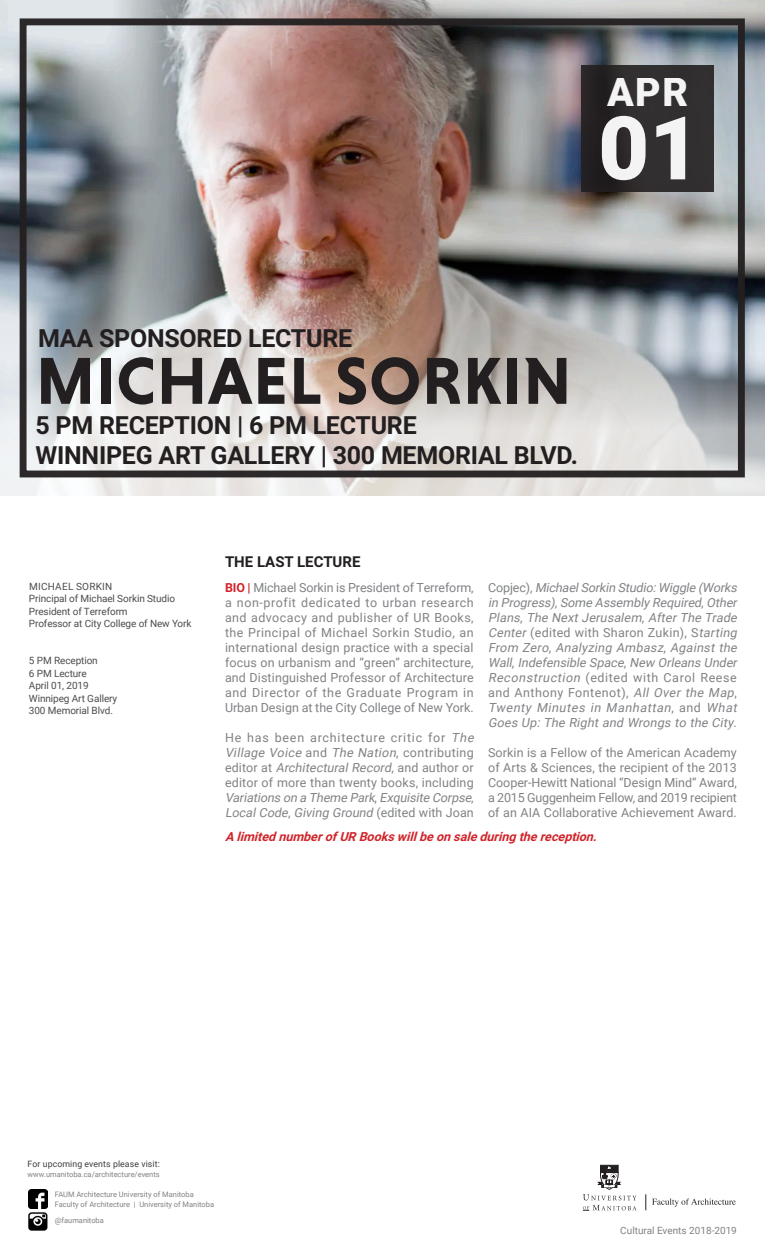
<style>
.page{position:relative;width:765px;height:1260px;background:#fff}
.page>*{position:absolute;margin:0;border:0;box-sizing:border-box;transform-origin:0 0}
.t1{font:900 88.12px "Roboto";color:#fff}
.t2{font:700 67.5px "Niveau Grotesk";letter-spacing:.015em;color:#231f20}
.t3{font:900 39.38px "Roboto";color:#fff}
.t4{font:700 25px "Roboto";letter-spacing:-.01em;color:#231f20}
.t5{font:700 15px "Roboto";color:#231f20}
.CE_PosterBody{font:12.5px/15px "Roboto";letter-spacing:.005em;color:#808285;text-align:justify}
.CE_PosterBody-2{font:italic 12.5px/15px "Roboto";color:#808285}
.CE_PosterBody-3{font:italic 700 12.5px "Roboto";color:#d1232a}
.t6{font:10px/12.5px "Roboto";letter-spacing:-.01em;color:#4b4c4d}
.t7{font:10px "Roboto";color:#808285}
.t8{font:8.75px "Roboto";letter-spacing:.01em;color:#3e3e3f}
.t9{font:7.5px/10px "Roboto";color:#808285}
.s1{font-style:normal}
.s2{font-weight:700;color:#d1232a}
.s3{font-style:italic}
</style>
<div class="page">
<div style="left:600px;top:1165px;width:18px;height:8px;border:1px solid #231f20"></div>
<svg style="left:583px;top:1166px;width:54px;height:45px"></svg>
<svg style="left:646px;top:1194px;width:90px;height:16px"></svg>
<img style="left:29px;top:1190px;width:18px;height:18px">
<img style="left:29px;top:1212px;width:18px;height:19px">
<img style="left:0;top:0;width:765px;height:248px">
<img style="left:0;top:248px;width:765px;height:248px">
<div style="left:581px;top:65px;width:133px;height:126px;background:linear-gradient(to right,#252022,#363435)"></div>
<div style="left:20px;top:18px;width:725px;height:459px;border:7px solid #231f20"></div>
<h3 class="t3" style="left:607px;top:65px;width:82px">APR</h3>
<h1 class="t1" style="left:598px;top:86px;width:104px">01</h1>
<p class="t4" style="left:38px;top:320px;width:316px">MAA SPONSORED LECTURE</p>
<p class="t2" style="left:36px;top:342px;width:537px">MICHAEL SORKIN</p>
<p class="t4" style="left:36px;top:407px;width:383px">5 PM RECEPTION | 6 PM LECTURE</p>
<p class="t4" style="left:36px;top:437px;width:544px">WINNIPEG ART GALLERY | 300 MEMORIAL BLVD.</p>
<p class="t5" style="left:225px;top:551px;width:137px">THE LAST LECTURE</p>
<p class="t6" style="left:29px;top:580px;width:148px">MICHAEL SORKIN<br>Principal of Michael Sorkin Studio</p>
<p class="t6" style="left:29px;top:605px;width:100px">President of Terreform</p>
<p class="t6" style="left:29px;top:617px;width:164px">Professor at City College of New York</p>
<p class="t6" style="left:29px;top:654px;width:70px">5 PM Reception</p>
<p class="t6" style="left:29px;top:667px;width:61px">6 PM Lecture<br>April 01, 2019</p>
<p class="t6" style="left:29px;top:692px;width:90px">Winnipeg Art Gallery</p>
<p class="t6" style="left:29px;top:704px;width:86px">300 Memorial Blvd.</p>
<p class="CE_PosterBody-2" style="left:488px;top:580px;width:253px"><span class="s1">C o pj e c ) ,</span> MichaelSorkin Studio:Wiggle (Works in Progress)<span class="s1">,</span> Some Assembly Required<span class="s1">,</span> Other Plans<span class="s1">,</span> The Next Jerusalem<span class="s1">,</span> AfterThe Trade Center <span class="s1">(edited with Sharon Zukin), S</span>tarting From Zero<span class="s1">,</span> Analyzing Ambasz<span class="s1">,</span> Against the Wall<span class="s1">,</span> Indefensible Space<span class="s1">,</span> New Orleans Under Reconstruction <span class="s1">(edited with Carol Reese and Anthony Fontenot),</span> All Over the Map<span class="s1">, </span>Twenty Minutes in Manhattan<span class="s1">, a n d</span> What Goes Up:The Right and Wrongs to the City<span class="s1">.</span></p>
<p class="CE_PosterBody" style="left:488px;top:745px;width:250px">Sorkin is a Fellow of the American Academy of Arts &amp; Sciences, the recipient of the 2013<br>Cooper-Hewitt National “Design Mind” Award, a 2015 Guggenheim Fellow, and 2019 recipient of an AIA Collaborative Achievement Award.</p>
<p class="CE_PosterBody" style="left:225px;top:580px;width:250px"><span class="s2">BIO |</span> Michael Sorkin is President of Terreform, a non-profit dedicated to urban research and advocacy and publisher of UR Books, the Principal of Michael Sorkin Studio, an international design practice with a special focus on urbanism and “green” architecture, and Distinguished Professor of Architecture and Director of the Graduate Program in Urban Design at the City College of New York.</p>
<p class="CE_PosterBody" style="left:225px;top:730px;width:253px;text-align:left">He has been architecture critic for <span class="s3">The Village Voice</span> a n d <span class="s3">The Nation</span>, c o n t r i b u t i n g e d i t o r a t <span class="s3">ArchitecturalRecord</span>, a n d a u t h o r o r editor of more than twenty books, including <span class="s3">Variations on a Theme Park</span>, <span class="s3">Exquisite Corpse</span>, <span class="s3">LocalCode</span>, <span class="s3">Giving Ground</span> ( e d i t e d w i t h J o a n</p>
<p class="CE_PosterBody-3" style="left:225px;top:828px;width:378px">A limitednumberofURBookswillbeonsaleduringthereception.</p>
<p class="t8" style="left:28px;top:1158px;width:134px">For upcoming events please visit:</p>
<p class="t9" style="left:28px;top:1169px;width:134px">www.umanitoba.ca/architecture/events</p>
<p class="t9" style="left:55px;top:1189px;width:161px">FAUM Architecture University of Manitoba<br>Faculty of Architecture | University of Manitoba</p>
<p class="t9" style="left:55px;top:1215px;width:51px">@faumanitoba</p>
<p class="t7" style="left:620px;top:1224px;width:118px">Cultural Events 2018-2019</p>
</div>
